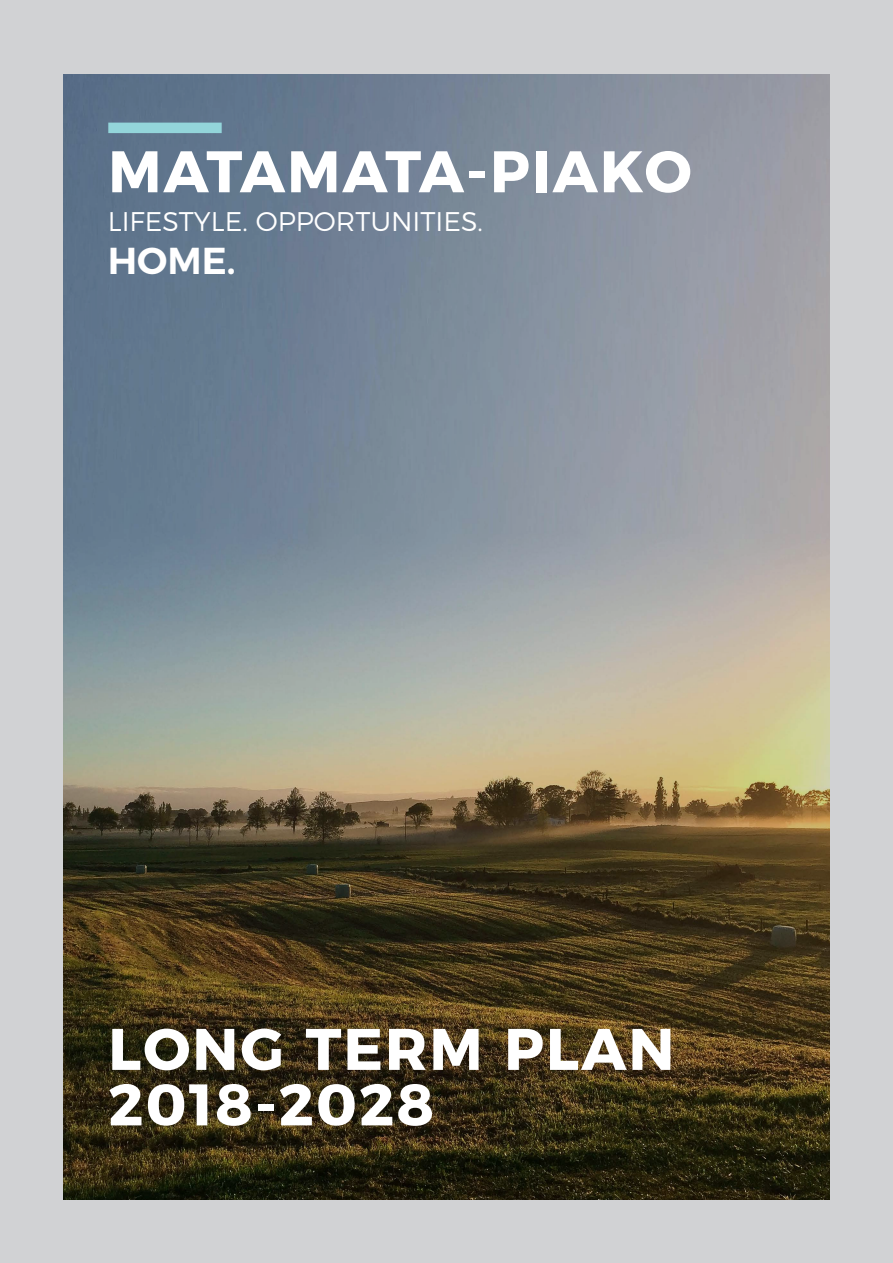
<style>
.page{position:relative;width:893px;height:1263px;background:#d1d2d4}
.page>*{position:absolute;margin:0;border:0;box-sizing:border-box;transform-origin:0 0}
.Headline_2{font:700 58.5px "Montserrat";letter-spacing:.035em;color:#fff}
.Headline_3{font:600 37.5px "Montserrat";color:#fff}
.Headline_4{font:300 27px "Montserrat";color:#fff}
</style>
<div class="page">
<img style="left:64px;top:74px;width:765px;height:1125px">
<div style="left:108px;top:123px;width:114px;height:10px;background:#93d5da"></div>
<p class="Headline_2" style="left:108px;top:123px;width:585px">MATAMATA-PIAKO</p>
<p class="Headline_4" style="left:108px;top:200px;width:377px">LIFESTYLE. OPPORTUNITIES.</p>
<p class="Headline_3" style="left:108px;top:231px;width:129px">HOME.</p>
<p class="Headline_2" style="left:108px;top:1001px;width:568px">LONG TERM PLAN</p>
<p class="Headline_2" style="left:108px;top:1056px;width:327px">2018-2028</p>
</div>
